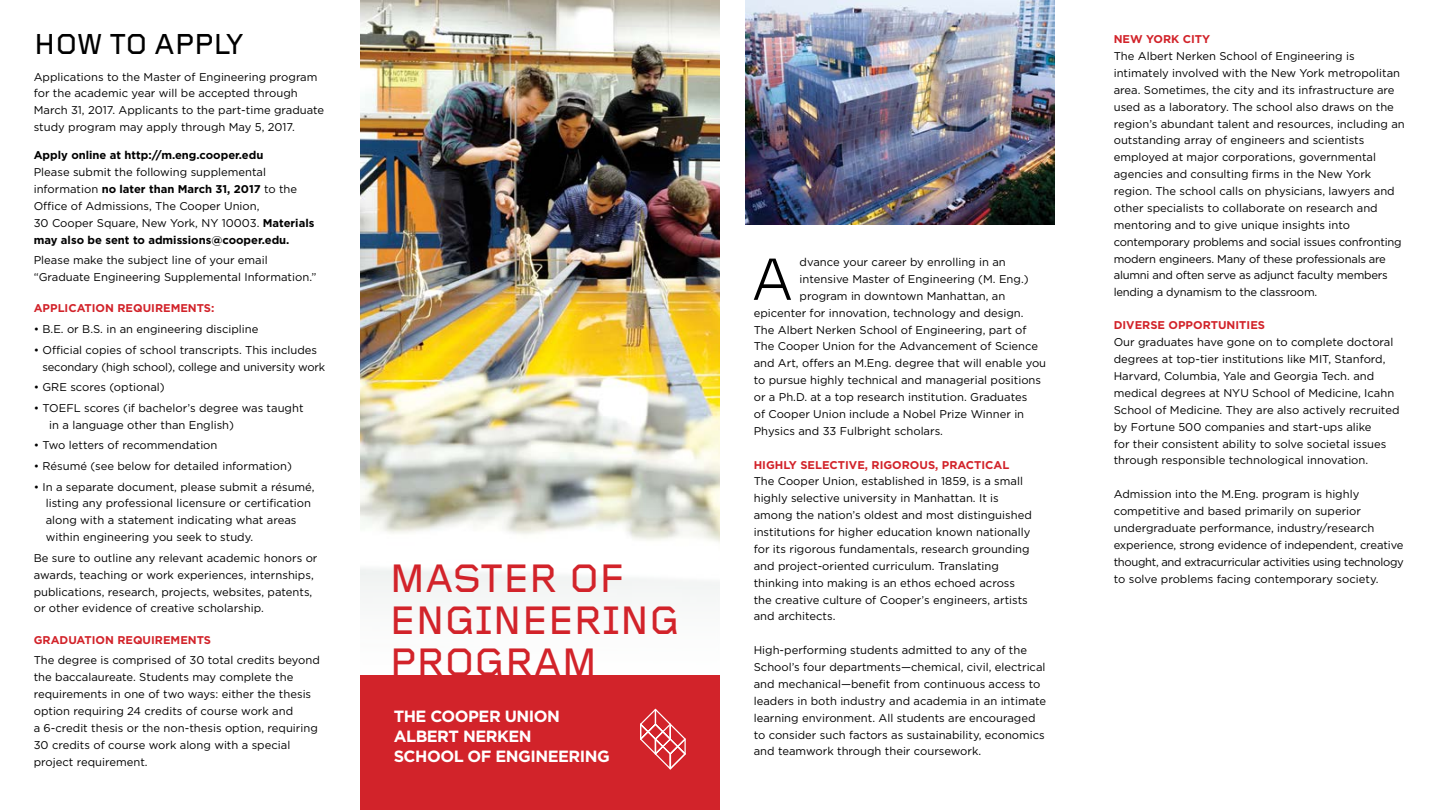
<style>
.page{position:relative;width:1440px;height:810px;background:#fff}
.page>*{position:absolute;margin:0;border:0;box-sizing:border-box;transform-origin:0 0}
.t1{font:61.88px "Foundry Gridnik";color:#000}
.t2{font:500 41.25px/41.8px "Foundry Gridnik";letter-spacing:-.015em;color:#d2232a}
.t3{font:500 30px "Foundry Gridnik";letter-spacing:-.015em;color:#000}
.t4{font:700 16.25px/20px "Gotham";letter-spacing:-.03em;color:#fff}
.t5{font:11.25px/16.9px "Gotham";color:#000}
.t6{font:700 11.25px "Gotham";color:#d2232a}
.t7{font:11.25px/16.9px "Gotham";letter-spacing:-.02em;color:#000}
.t8{font:700 11.25px "Gotham";color:#000}
.s1{font-weight:700}
</style>
<div class="page">
<img style="left:360px;top:0;width:360px;height:676px">
<div style="left:360px;top:676px;width:360px;height:134px;background:#d2232a"></div>
<svg style="left:640px;top:709px;width:46px;height:60px"></svg>
<img style="left:745px;top:0;width:310px;height:225px">
<h3 class="t3" style="left:34px;top:28px;width:211px">HOW TO APPLY</h3>
<p class="t5" style="left:34px;top:68px;width:292px">Applications to the Master of Engineering program for the academic year will be accepted through March 31, 2017. Applicants to the part-time graduate study program may apply through May 5, 2017.</p>
<p class="t8" style="left:34px;top:148px;width:231px">Apply online at http://m.eng.cooper.edu</p>
<p class="t5" style="left:34px;top:164px;width:282px">Please submit the following supplemental information <span class="s1">no later than March 31, 2017</span> to the Office of Admissions, The Cooper Union,<br>30 Cooper Square, New York, NY 10003. <span class="s1">Materials may also be sent to admissions@cooper.edu.</span></p>
<p class="t5" style="left:34px;top:252px;width:284px">Please make the subject line of your email “Graduate Engineering Supplemental Information.”</p>
<p class="t6" style="left:34px;top:301px;width:182px">APPLICATION REQUIREMENTS:</p>
<p class="t5" style="left:34px;top:320px;width:226px">• B.E. or B.S. in an engineering discipline</p>
<p class="t7" style="left:43px;top:341px;width:284px;text-indent:-9px">• Official copies of school transcripts. This includes secondary (high school), college and university work</p>
<p class="t5" style="left:34px;top:379px;width:133px">• GRE scores (optional)</p>
<p class="t5" style="left:49px;top:399px;width:256px;text-indent:-16px">• TOEFL scores (if bachelor’s degree was taught in a language other than English)</p>
<p class="t5" style="left:34px;top:437px;width:185px">• Two letters of recommendation</p>
<p class="t5" style="left:34px;top:457px;width:260px">• Résumé (see below for detailed information)</p>
<p class="t5" style="left:46px;top:478px;width:270px;text-indent:-12px">• In a separate document, please submit a résumé, listing any professional licensure or certification along with a statement indicating what areas within engineering you seek to study.</p>
<p class="t5" style="left:34px;top:549px;width:285px">Be sure to outline any relevant academic honors or awards, teaching or work experiences, internships, publications, research, projects, websites, patents, or other evidence of creative scholarship.</p>
<p class="t6" style="left:34px;top:632px;width:179px">GRADUATION REQUIREMENTS</p>
<p class="t5" style="left:34px;top:652px;width:288px">The degree is comprised of 30 total credits beyond the baccalaureate. Students may complete the requirements in one of two ways: either the thesis option requiring 24 credits of course work and<br>a 6-credit thesis or the non-thesis option, requiring 30 credits of course work along with a special project requirement.</p>
<h2 class="t2" style="left:389px;top:560px;width:292px">MASTER OF<br>ENGINEERING<br>PROGRAM</h2>
<h3 class="t4" style="left:394px;top:706px;width:218px">THE COOPER UNION<br>ALBERT NERKEN<br>SCHOOL OF ENGINEERING</h3>
<h1 class="t1" style="left:751px;top:246px;width:44px">A</h1>
<p class="t5" style="left:800px;top:253px;width:208px">dvance your career by enrolling in an</p>
<p class="t5" style="left:800px;top:270px;width:231px">intensive Master of Engineering (M. Eng.)</p>
<p class="t5" style="left:800px;top:287px;width:207px">program in downtown Manhattan, an</p>
<p class="t5" style="left:754px;top:304px;width:271px">epicenter for innovation, technology and design.</p>
<p class="t5" style="left:754px;top:321px;width:274px">The Albert Nerken School of Engineering, part of</p>
<p class="t5" style="left:754px;top:338px;width:286px">The Cooper Union for the Advancement of Science</p>
<p class="t5" style="left:754px;top:355px;width:294px">and Art, offers an M.Eng. degree that will enable you</p>
<p class="t5" style="left:754px;top:372px;width:289px">to pursue highly technical and managerial positions</p>
<p class="t5" style="left:754px;top:388px;width:275px">or a Ph.D. at a top research institution. Graduates</p>
<p class="t5" style="left:754px;top:405px;width:272px">of Cooper Union include a Nobel Prize Winner in</p>
<p class="t5" style="left:754px;top:422px;width:191px">Physics and 33 Fulbright scholars.</p>
<p class="t6" style="left:754px;top:457px;width:257px">HIGHLY SELECTIVE, RIGOROUS, PRACTICAL</p>
<p class="t5" style="left:754px;top:473px;width:280px">The Cooper Union, established in 1859, is a small highly selective university in Manhattan. It is among the nation’s oldest and most distinguished institutions for higher education known nationally for its rigorous fundamentals, research grounding and project-oriented curriculum. Translating thinking into making is an ethos echoed across the creative culture of Cooper’s engineers, artists and architects.</p>
<p class="t5" style="left:754px;top:642px;width:294px">High-performing students admitted to any of the School’s four departments—chemical, civil, electrical and mechanical—benefit from continuous access to leaders in both industry and academia in an intimate learning environment. All students are encouraged to consider such factors as sustainability, economics and teamwork through their coursework.</p>
<p class="t6" style="left:1114px;top:32px;width:98px">NEW YORK CITY</p>
<p class="t5" style="left:1114px;top:47px;width:293px">The Albert Nerken School of Engineering is intimately involved with the New York metropolitan area. Sometimes, the city and its infrastructure are used as a laboratory. The school also draws on the region’s abundant talent and resources, including an outstanding array of engineers and scientists employed at major corporations, governmental agencies and consulting firms in the New York region. The school calls on physicians, lawyers and other specialists to collaborate on research and mentoring and to give unique insights into contemporary problems and social issues confronting modern engineers. Many of these professionals are alumni and often serve as adjunct faculty members lending a dynamism to the classroom.</p>
<p class="t6" style="left:1114px;top:318px;width:153px">DIVERSE OPPORTUNITIES</p>
<p class="t5" style="left:1114px;top:334px;width:287px">Our graduates have gone on to complete doctoral degrees at top-tier institutions like MIT, Stanford, Harvard, Columbia, Yale and Georgia Tech. and medical degrees at NYU School of Medicine, Icahn School of Medicine. They are also actively recruited by Fortune 500 companies and start-ups alike<br>for their consistent ability to solve societal issues through responsible technological innovation.</p>
<p class="t5" style="left:1114px;top:486px;width:292px">Admission into the M.Eng. program is highly competitive and based primarily on superior undergraduate performance, industry/research experience, strong evidence of independent, creative thought, and extracurricular activities using technology to solve problems facing contemporary society.</p>
</div>
